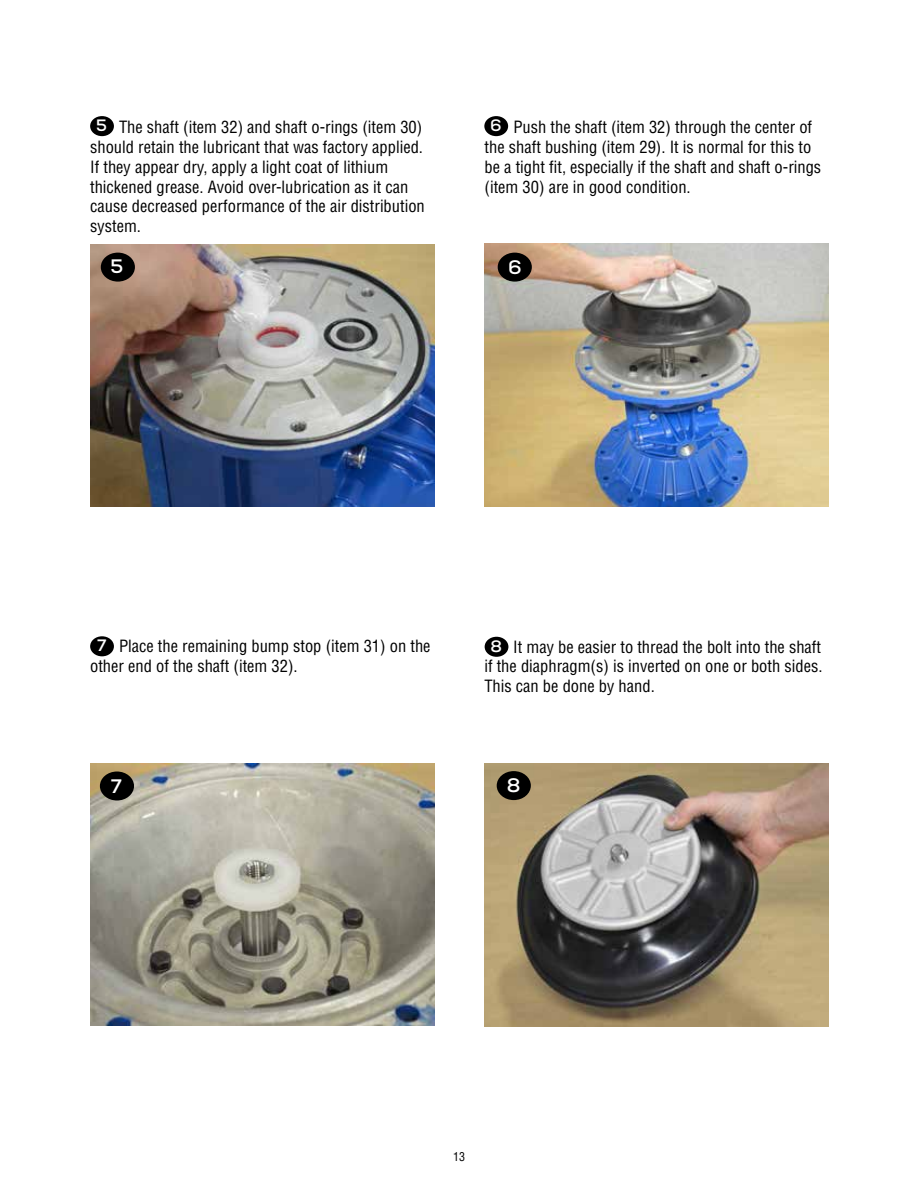
<style>
.page{position:relative;width:918px;height:1188px;background:#fff}
.page>*{position:absolute;margin:0;border:0;box-sizing:border-box;transform-origin:0 0}
.t1{font:700 19.5px "Nexa";color:#fff}
.t2{font:condensed 16.5px/19.8px "Helvetica";color:#000}
.t3{font:700 16.5px "Nexa";color:#fff}
.t4{font:condensed 12px "Helvetica";color:#000}
</style>
<div class="page">
<img style="left:90px;top:244px;width:345px;height:263px">
<img style="left:484px;top:244px;width:345px;height:263px">
<img style="left:90px;top:763px;width:345px;height:263px">
<div style="left:100px;top:772px;width:34px;height:29px;background:#000;border-radius:50%"></div>
<div style="left:498px;top:253px;width:34px;height:29px;background:#000;border-radius:50%"></div>
<div style="left:101px;top:253px;width:34px;height:29px;background:#000;border-radius:50%"></div>
<div style="left:90px;top:116px;width:24px;height:20px;background:#000;border-radius:50%"></div>
<div style="left:90px;top:636px;width:24px;height:20px;background:#000;border-radius:50%"></div>
<div style="left:484px;top:116px;width:24px;height:20px;background:#000;border-radius:50%"></div>
<div style="left:485px;top:637px;width:23px;height:20px;background:#000;border-radius:50%"></div>
<img style="left:484px;top:763px;width:345px;height:263px">
<div style="left:497px;top:771px;width:34px;height:29px;background:#000;border-radius:50%"></div>
<p class="t3" style="left:490px;top:115px;width:13px">6</p>
<p class="t3" style="left:96px;top:115px;width:12px">5</p>
<p class="t2" style="left:90px;top:117px;width:336px;text-indent:29px">The shaft (item 32) and shaft o-rings (item 30) should retain the lubricant that was factory applied.<br>If they appear dry, apply a light coat of lithium thickened grease. Avoid over-lubrication as it can cause decreased performance of the air distribution system.</p>
<p class="t2" style="left:485px;top:117px;width:338px;text-indent:29px">Push the shaft (item 32) through the center of the shaft bushing (item 29). It is normal for this to be a tight fit, especially if the shaft and shaft o-rings (item 30) are in good condition.</p>
<p class="t1" style="left:111px;top:254px;width:14px">5</p>
<p class="t1" style="left:508px;top:255px;width:15px">6</p>
<p class="t3" style="left:97px;top:635px;width:11px">7</p>
<p class="t2" style="left:90px;top:636px;width:342px;text-indent:29px">Place the remaining bump stop (item 31) on the other end of the shaft (item 32).</p>
<p class="t3" style="left:490px;top:635px;width:13px">8</p>
<p class="t2" style="left:484px;top:656px;width:340px">if the diaphragm(s) is inverted on one or both sides.<br>This can be done by hand.</p>
<p class="t2" style="left:513px;top:636px;width:309px">It may be easier to thread the bolt into the shaft</p>
<p class="t1" style="left:111px;top:774px;width:12px">7</p>
<p class="t1" style="left:507px;top:772px;width:15px">8</p>
<p class="t4" style="left:453px;top:1149px;width:13px">13</p>
</div>
